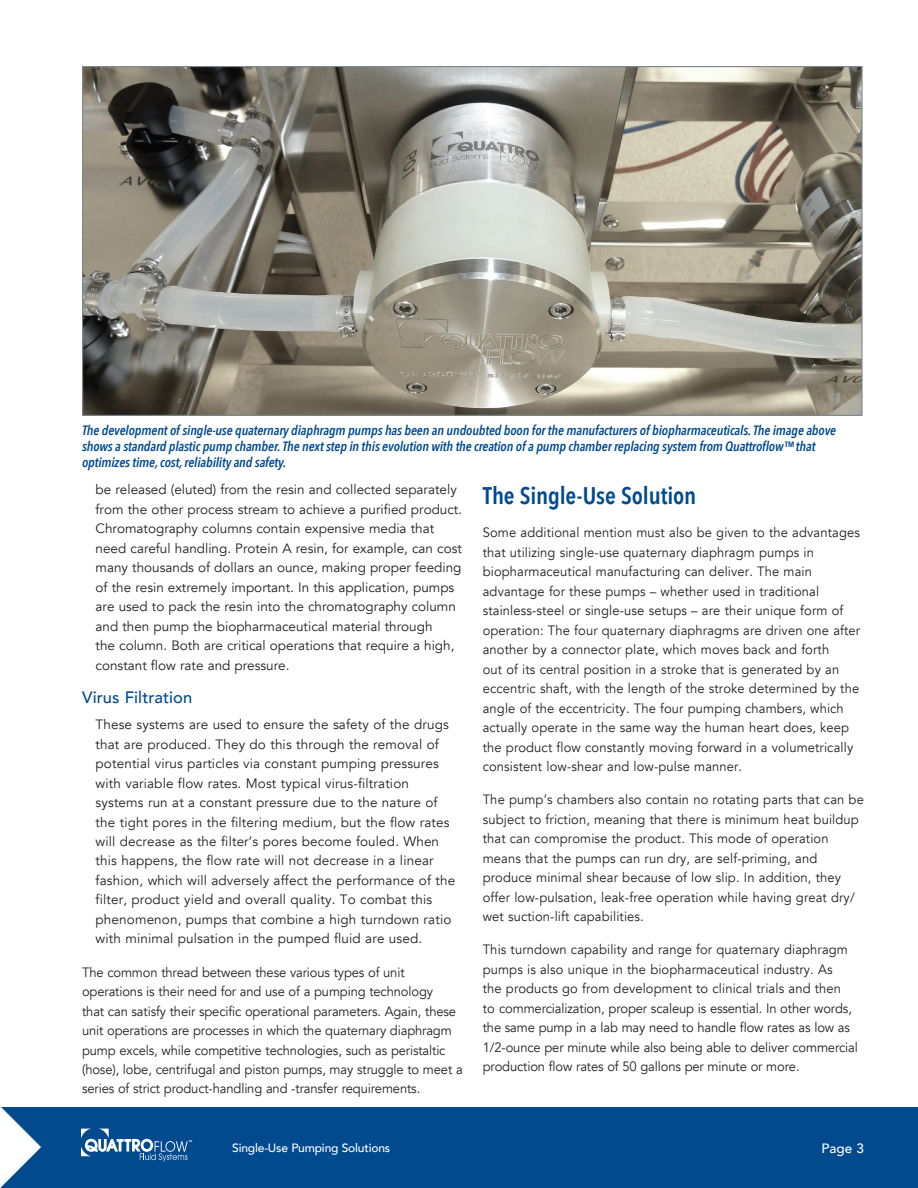
<style>
.page{position:relative;width:918px;height:1188px;background:#fff}
.page>*{position:absolute;margin:0;border:0;box-sizing:border-box;transform-origin:0 0}
.t1{font:600 24px "Avenir Next Condensed";letter-spacing:-.005em;color:#004a8d}
.t2{font:500 16.5px "Avenir";letter-spacing:.005em;color:#004a8d}
.t3{font:13.5px/19.5px "Avenir";letter-spacing:.01em;color:#231f20}
.t4{font:13.5px/19.5px "Avenir";letter-spacing:.01em;color:#231f20;scale:.96 1}
.t5{font:13.5px/19.5px "Avenir";letter-spacing:-.01em;color:#231f20;scale:.96 1}
.t6{font:italic 600 13.5px/16.2px "Avenir Next Condensed";letter-spacing:-.01em;color:#004a8d}
.t7{font:500 13.5px "Avenir";color:#fff}
.t8{font:500 12px "Avenir";letter-spacing:-.015em;color:#fff}
</style>
<div class="page">
<div style="left:41px;top:1107px;width:877px;height:81px;background:#004a8d"></div>
<svg style="left:81px;top:1129px;width:111px;height:33px;background:#3670a5"></svg>
<img style="left:84px;top:68px;width:777px;height:346px">
<svg style="left:0;top:1107px;width:41px;height:81px"></svg>
<p class="t6" style="left:82px;top:422px;width:756px">The development of single-use quaternary diaphragm pumps has been an undoubted boon for the manufacturers of biopharmaceuticals. The image above shows a standard plastic pump chamber. The next step in this evolution with the creation of a pump chamber replacing system from Quattroflow™ that optimizes time, cost, reliability and safety.</p>
<p class="t3" style="left:96px;top:480px;width:368px">be released (eluted) from the resin and collected separately from the other process stream to achieve a purified product.<br>Chromatography columns contain expensive media that need careful handling. Protein A resin, for example, can cost many thousands of dollars an ounce, making proper feeding of the resin extremely important. In this application, pumps are used to pack the resin into the chromatography column and then pump the biopharmaceutical material through<br>the column. Both are critical operations that require a high, constant flow rate and pressure.</p>
<p class="t2" style="left:82px;top:683px;width:112px">Virus Filtration</p>
<p class="t3" style="left:96px;top:715px;width:361px">These systems are used to ensure the safety of the drugs that are produced. They do this through the removal of potential virus particles via constant pumping pressures with variable flow rates. Most typical virus-filtration systems run at a constant pressure due to the nature of the tight pores in the filtering medium, but the flow rates will decrease as the filter’s pores become fouled. When this happens, the flow rate will not decrease in a linear fashion, which will adversely affect the performance of the filter, product yield and overall quality. To combat this phenomenon, pumps that combine a high turndown ratio with minimal pulsation in the pumped fluid are used.</p>
<p class="t5" style="left:82px;top:962px;width:398px">The common thread between these various types of unit operations is their need for and use of a pumping technology<br>that can satisfy their specific operational parameters. Again, these unit operations are processes in which the quaternary diaphragm pump excels, while competitive technologies, such as peristaltic (hose), lobe, centrifugal and piston pumps, may struggle to meet a series of strict product-handling and -transfer requirements.</p>
<h1 class="t1" style="left:483px;top:475px;width:215px">The Single-Use Solution</h1>
<p class="t4" style="left:483px;top:523px;width:395px">Some additional mention must also be given to the advantages that utilizing single-use quaternary diaphragm pumps in biopharmaceutical manufacturing can deliver. The main advantage for these pumps – whether used in traditional stainless-steel or single-use setups – are their unique form of operation: The four quaternary diaphragms are driven one after another by a connector plate, which moves back and forth<br>out of its central position in a stroke that is generated by an eccentric shaft, with the length of the stroke determined by the angle of the eccentricity. The four pumping chambers, which actually operate in the same way the human heart does, keep the product flow constantly moving forward in a volumetrically consistent low-shear and low-pulse manner.</p>
<p class="t4" style="left:483px;top:790px;width:399px">The pump’s chambers also contain no rotating parts that can be subject to friction, meaning that there is minimum heat buildup that can compromise the product. This mode of operation means that the pumps can run dry, are self-priming, and produce minimal shear because of low slip. In addition, they offer low-pulsation, leak-free operation while having great dry/ wet suction-lift capabilities.</p>
<p class="t5" style="left:483px;top:940px;width:392px">This turndown capability and range for quaternary diaphragm pumps is also unique in the biopharmaceutical industry. As<br>the products go from development to clinical trials and then<br>to commercialization, proper scaleup is essential. In other words, the same pump in a lab may need to handle flow rates as low as 1/2-ounce per minute while also being able to deliver commercial production flow rates of 50 gallons per minute or more.</p>
<p class="t8" style="left:232px;top:1137px;width:159px">Single-Use Pumping Solutions</p>
<p class="t7" style="left:822px;top:1136px;width:44px">Page 3</p>
</div>
